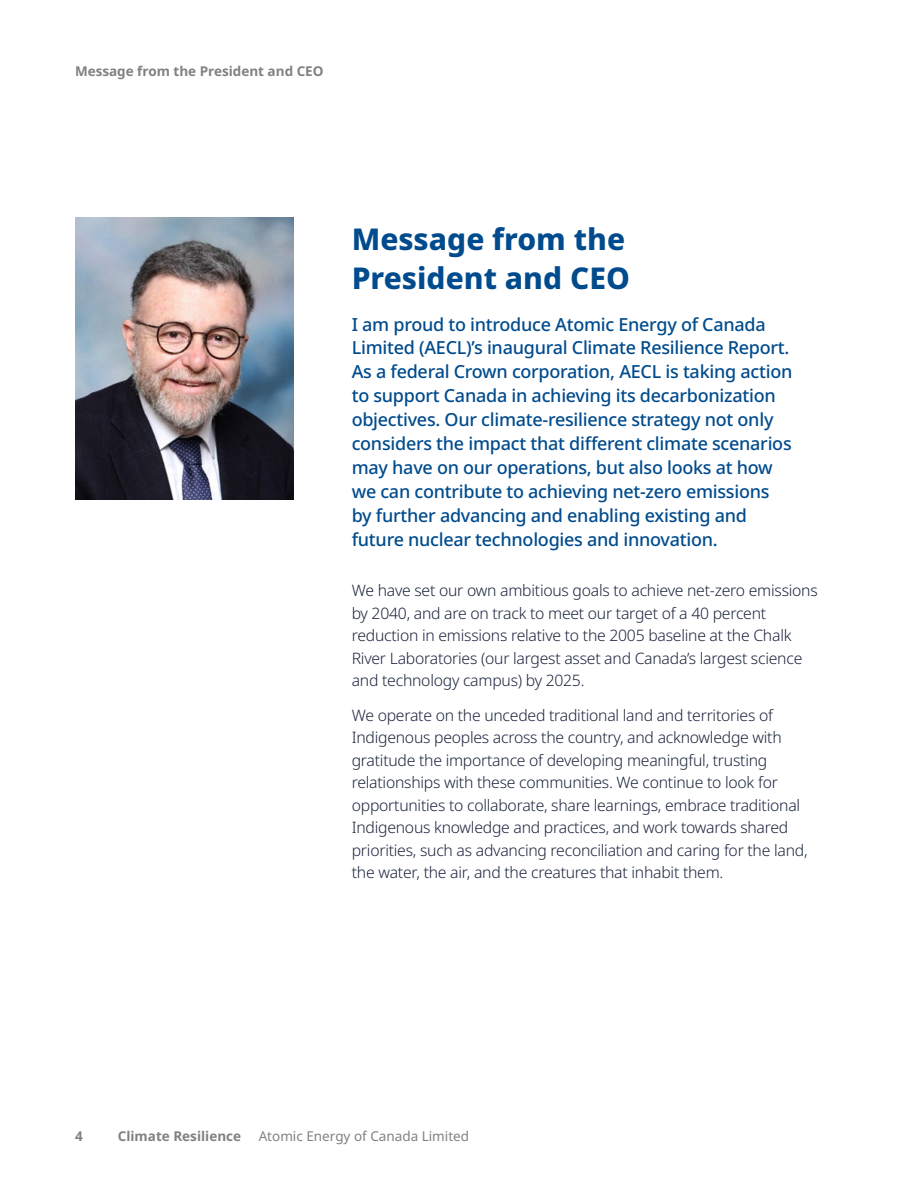
<style>
.page{position:relative;width:918px;height:1188px;background:#fff}
.page>*{position:absolute;margin:0;border:0;box-sizing:border-box;transform-origin:0 0}
.t1{font:800 30px/39px "Noto Sans";color:#004b8d}
.t2{font:500 18px/24px "Noto Sans";letter-spacing:-.015em;color:#004b8d}
.t3{font:300 15.75px/22.5px "Noto Sans";letter-spacing:-.015em;color:#1a243c}
.t4{font:700 13.5px "Noto Sans";color:#7f8184}
.t5{font:13.5px "Noto Sans";color:#7f8184}
</style>
<div class="page">
<img style="left:75px;top:218px;width:219px;height:281px">
<p class="t4" style="left:75px;top:61px;width:250px">Message from the President and CEO</p>
<h1 class="t1" style="left:352px;top:219px;width:280px">Message from the<br>President and CEO</h1>
<p class="t2" style="left:352px;top:312px;width:442px">I am proud to introduce Atomic Energy of Canada Limited (AECL)’s inaugural Climate Resilience Report.<br>As a federal Crown corporation, AECL is taking action to support Canada in achieving its decarbonization objectives. Our climate-resilience strategy not only considers the impact that different climate scenarios may have on our operations, but also looks at how we can contribute to achieving net-zero emissions by further advancing and enabling existing and future nuclear technologies and innovation.</p>
<p class="t3" style="left:352px;top:579px;width:468px">We have set our own ambitious goals to achieve net-zero emissions by 2040, and are on track to meet our target of a 40 percent reduction in emissions relative to the 2005 baseline at the Chalk River Laboratories (our largest asset and Canada’s largest science and technology campus) by 2025.</p>
<p class="t3" style="left:352px;top:704px;width:457px">We operate on the unceded traditional land and territories of Indigenous peoples across the country, and acknowledge with gratitude the importance of developing meaningful, trusting relationships with these communities. We continue to look for opportunities to collaborate, share learnings, embrace traditional Indigenous knowledge and practices, and work towards shared priorities, such as advancing reconciliation and caring for the land, the water, the air, and the creatures that inhabit them.</p>
<p class="t4" style="left:75px;top:1126px;width:9px">4</p>
<p class="t4" style="left:118px;top:1126px;width:125px">Climate Resilience</p>
<p class="t5" style="left:259px;top:1127px;width:212px">Atomic Energy of Canada Limited</p>
</div>
